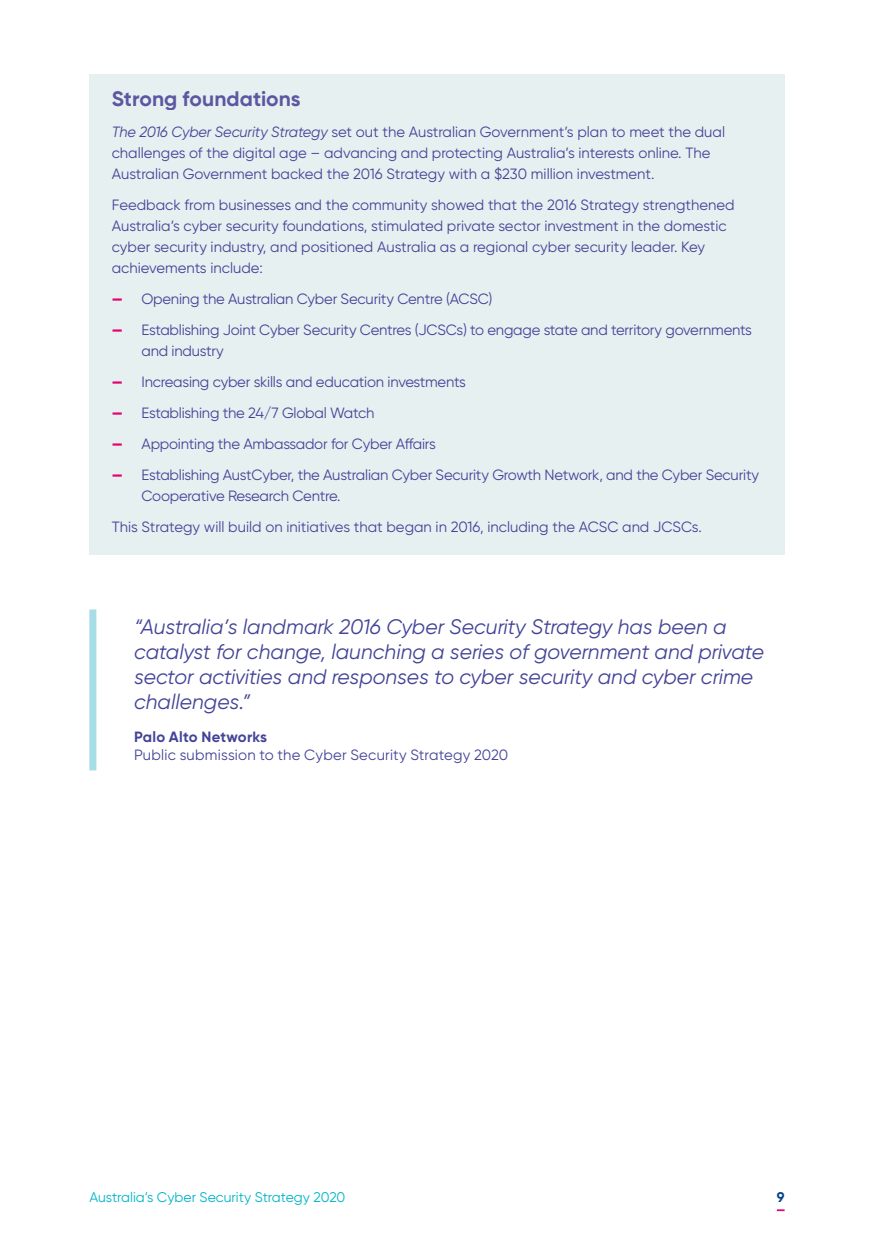
<style>
.page{position:relative;width:874px;height:1241px;background:#fff}
.page>*{position:absolute;margin:0;border:0;box-sizing:border-box;transform-origin:0 0}
.t1{font:italic 21px/25.2px "Gilroy";color:#434497}
.Boxed_1_Heading{font:700 21px "Gilroy";color:#5b58a1}
.Boxed_1_Text{font:14.88px/21px "Gilroy";color:#434497}
.Boxed_1_Bullet{font:14.88px/21px "Gilroy";letter-spacing:-.015em;color:#434497}
.Quote_name{font:14.88px/17.8px "Gilroy";letter-spacing:.015em;color:#434497}
.t2{font:14px "Gilroy";color:#00b6c8}
.t3{font:700 14px "Gilroy";color:#05428c}
.s1{font-style:italic}
.s2{font-weight:800;color:#e4036f}
.s3{font-weight:700}
</style>
<div class="page">
<div style="left:89px;top:74px;width:695px;height:51px;background:#e7f0f1"></div>
<div style="left:89px;top:110px;width:695px;height:92px;background:#e7f0f1"></div>
<div style="left:89px;top:183px;width:695px;height:113px;background:#e7f0f1"></div>
<div style="left:89px;top:282px;width:695px;height:40px;background:#e7f0f1"></div>
<div style="left:89px;top:313px;width:695px;height:61px;background:#e7f0f1"></div>
<div style="left:89px;top:365px;width:695px;height:40px;background:#e7f0f1"></div>
<div style="left:89px;top:396px;width:695px;height:39px;background:#e7f0f1"></div>
<div style="left:89px;top:427px;width:695px;height:39px;background:#e7f0f1"></div>
<div style="left:89px;top:458px;width:695px;height:60px;background:#e7f0f1"></div>
<div style="left:89px;top:505px;width:695px;height:49px;background:#e7f0f1"></div>
<div style="left:89px;top:609px;width:7px;height:161px;background:#a6dde6"></div>
<h3 class="Boxed_1_Heading" style="left:112px;top:86px;width:190px">Strong foundations</h3>
<p class="Boxed_1_Text" style="left:112px;top:121px;width:614px"><span class="s1">The 2016 Cyber Security Strategy</span> set out the Australian Government’s plan to meet the dual challenges of the digital age – advancing and protecting Australia’s interests online. The<br>Australian Government backed the 2016 Strategy with a $230 million investment.</p>
<p class="Boxed_1_Text" style="left:112px;top:194px;width:624px">Feedback from businesses and the community showed that the 2016 Strategy strengthened Australia’s cyber security foundations, stimulated private sector investment in the domestic cyber security industry, and positioned Australia as a regional cyber security leader. Key achievements include:</p>
<p class="Boxed_1_Bullet" style="left:112px;top:288px;width:382px"><span class="s2">—</span> Opening the Australian Cyber Security Centre (ACSC)</p>
<p class="Boxed_1_Bullet" style="left:141px;top:319px;width:611px;text-indent:-30px"><span class="s2">—</span> Establishing Joint Cyber Security Centres (JCSCs) to engage state and territory governments and industry</p>
<p class="Boxed_1_Bullet" style="left:112px;top:371px;width:355px"><span class="s2">—</span> Increasing cyber skills and education investments</p>
<p class="Boxed_1_Bullet" style="left:112px;top:402px;width:264px"><span class="s2">—</span> Establishing the 24/7 Global Watch</p>
<p class="Boxed_1_Bullet" style="left:112px;top:433px;width:325px"><span class="s2">—</span> Appointing the Ambassador for Cyber Affairs</p>
<p class="Boxed_1_Bullet" style="left:141px;top:464px;width:618px;text-indent:-30px"><span class="s2">—</span> Establishing AustCyber, the Australian Cyber Security Growth Network, and the Cyber Security<br>Cooperative Research Centre.</p>
<p class="Boxed_1_Text" style="left:112px;top:516px;width:591px">This Strategy will build on initiatives that began in 2016, including the ACSC and JCSCs.</p>
<p class="t1" style="left:134px;top:613px;width:631px">“Australia’s landmark 2016 Cyber Security Strategy has been a catalyst for change, launching a series of government and private sector activities and responses to cyber security and cyber crime challenges.”</p>
<p class="Quote_name" style="left:134px;top:727px;width:375px"><span class="s3">Palo Alto Networks<br></span>Public submission to the Cyber Security Strategy 2020</p>
<p class="t2" style="left:89px;top:1188px;width:257px">Australia’s Cyber Security Strategy 2020</p>
<p class="t3" style="left:776px;top:1187px;width:9px">9</p>
</div>
